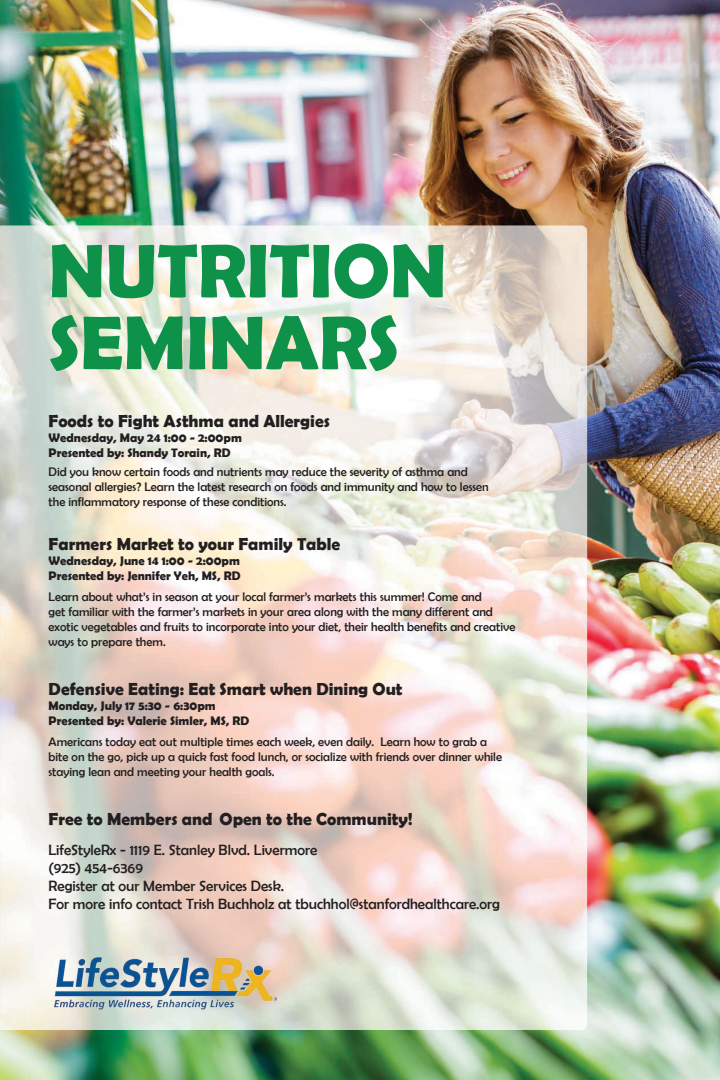
<style>
.page{position:relative;width:720px;height:1080px;background:#fff}
.page>*{position:absolute;margin:0;border:0;box-sizing:border-box;transform-origin:0 0}
.t1{font:700 76.5px/71.8px "Berlin Sans FB Demi";color:#0e9148}
.t2{font:700 17.5px "Berlin Sans FB Demi";color:#231f20}
.t3{font:15px/18px "Berlin Sans FB";color:#231f20}
.t4{font:12.5px/15px "Berlin Sans FB";color:#231f20}
.t5{font:700 12.5px/15px "Berlin Sans FB Demi";color:#231f20}
</style>
<div class="page">
<img style="left:0;top:0;width:720px;height:1080px">
<img style="left:71px;top:226px;width:516px;height:518px">
<img style="left:0;top:226px;width:71px;height:804px">
<img style="left:267px;top:744px;width:320px;height:286px">
<img style="left:70px;top:744px;width:197px;height:213px">
<img style="left:70px;top:1009px;width:197px;height:21px">
<img style="left:54px;top:957px;width:223px;height:52px">
<h1 class="t1" style="left:49px;top:234px;width:400px">NUTRITION<br>SEMINARS</h1>
<h2 class="t2" style="left:49px;top:411px;width:283px">Foods to Fight Asthma and Allergies</h2>
<p class="t5" style="left:49px;top:430px;width:195px">Wednesday, May 24 1:00 - 2:00pm<br>Presented by: Shandy Torain, RD</p>
<p class="t4" style="left:49px;top:464px;width:442px">Did you know certain foods and nutrients may reduce the severity of asthma and seasonal allergies? Learn the latest research on foods and immunity and how to lessen the inflammatory response of these conditions.</p>
<h2 class="t2" style="left:49px;top:534px;width:293px">Farmers Market to your Family Table</h2>
<p class="t5" style="left:49px;top:553px;width:194px">Wednesday, June 14 1:00 - 2:00pm<br>Presented by: Jennifer Yeh, MS, RD</p>
<p class="t4" style="left:49px;top:589px;width:468px">Learn about what’s in season at your local farmer’s markets this summer! Come and<br>get familiar with the farmer’s markets in your area along with the many different and exotic vegetables and fruits to incorporate into your diet, their health benefits and creative ways to prepare them.</p>
<h2 class="t2" style="left:49px;top:678px;width:356px">Defensive Eating: Eat Smart when Dining Out</h2>
<p class="t5" style="left:49px;top:698px;width:202px">Monday, July 17 5:30 - 6:30pm<br>Presented by: Valerie Simler, MS, RD</p>
<p class="t4" style="left:49px;top:734px;width:455px">Americans today eat out multiple times each week, even daily. Learn how to grab a bite on the go, pick up a quick fast food lunch, or socialize with friends over dinner while staying lean and meeting your health goals.</p>
<h2 class="t2" style="left:49px;top:809px;width:366px">Free to Members and Open to the Community!</h2>
<p class="t3" style="left:49px;top:841px;width:453px">LifeStyleRx - 1119 E. Stanley Blvd. Livermore<br>(925) 454-6369<br>Register at our Member Services Desk.<br>For more info contact Trish Buchholz at tbuchhol@stanfordhealthcare.org</p>
</div>
